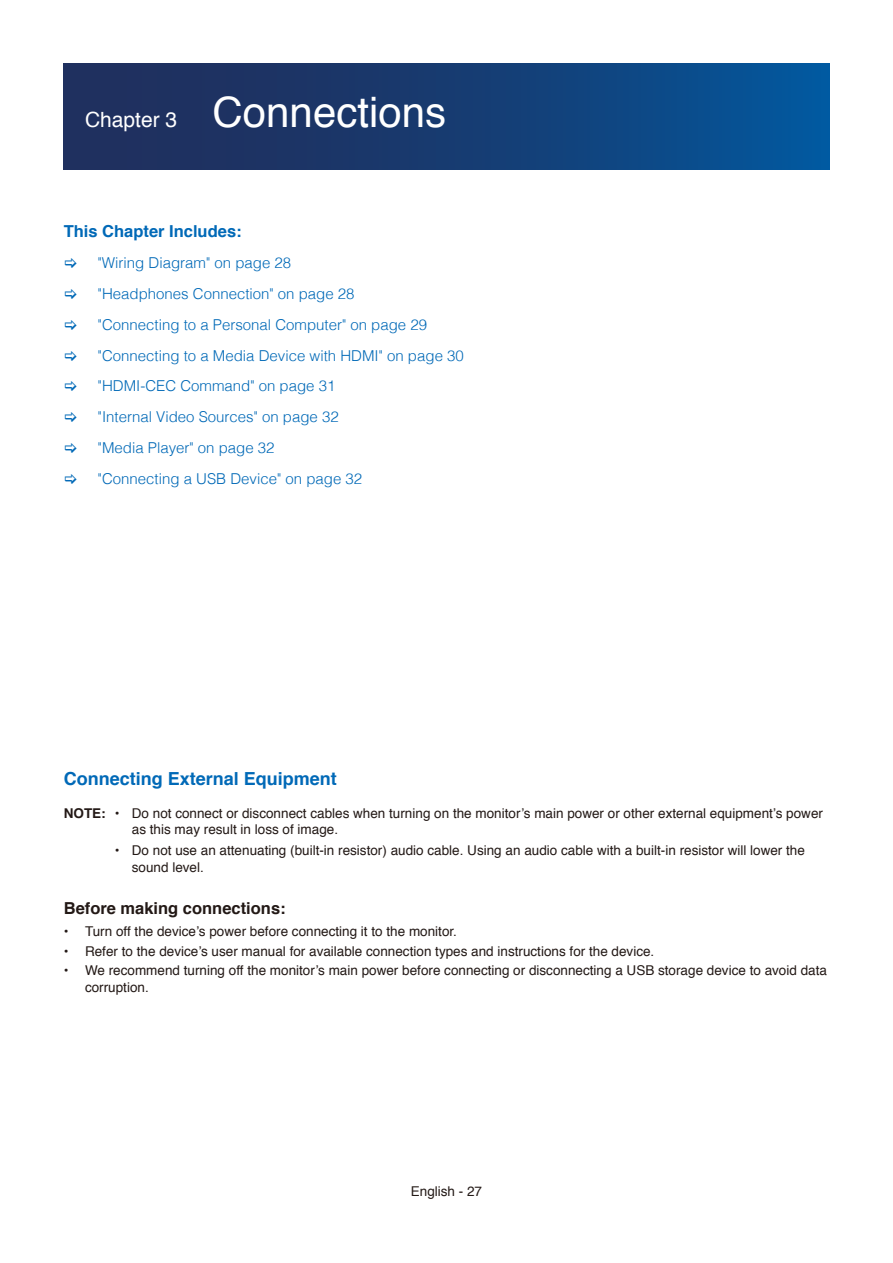
<style>
.page{position:relative;width:893px;height:1263px;background:#fff}
.page>*{position:absolute;margin:0;border:0;box-sizing:border-box;transform-origin:0 0}
.t1{font:42px "Helvetica";color:#fff}
.t2{font:700 18px "Helvetica";color:#0069b7}
.t3{font:700 16.5px "Helvetica";color:#231916}
.t4{font:700 16.5px "Helvetica";color:#0069b7}
.t5{font:300 15px/30.8px "Helvetica";color:#0069b7}
.t6{font:13.5px/16.2px "Helvetica";color:#231916}
.t7{font:700 13.5px "Helvetica";color:#231916}
.s1{font-size:21px}
</style>
<div class="page">
<div style="left:64px;top:64px;width:765px;height:106px;background:linear-gradient(to right,#242954,#055497)"></div>
<h1 class="t1" style="left:85px;top:80px;width:362px"><span class="s1">Chapter 3</span> Connections</h1>
<p class="t4" style="left:64px;top:218px;width:176px">This Chapter Includes:</p>
<p class="t5" style="left:98px;top:247px;width:368px">"Wiring Diagram" on page 28<br>"Headphones Connection" on page 28<br>"Connecting to a Personal Computer" on page 29 "Connecting to a Media Device with HDMI" on page 30 "HDMI-CEC Command" on page 31<br>"Internal Video Sources" on page 32<br>"Media Player" on page 32<br>"Connecting a USB Device" on page 32</p>
<h2 class="t2" style="left:64px;top:764px;width:275px">Connecting External Equipment</h2>
<p class="t7" style="left:64px;top:802px;width:10px">NOTE</p>
<p class="t6" style="left:132px;top:805px;width:693px;text-indent:-17px">• Do not connect or disconnect cables when turning on the monitor’s main power or other external equipment’s power as this may result in loss of image.</p>
<p class="t6" style="left:132px;top:843px;width:675px;text-indent:-17px">• Do not use an attenuating (built-in resistor) audio cable. Using an audio cable with a built-in resistor will lower the sound level.</p>
<p class="t3" style="left:64px;top:894px;width:220px">Before making connections:</p>
<p class="t6" style="left:64px;top:924px;width:395px">• Turn off the device’s power before connecting it to the monitor.</p>
<p class="t6" style="left:64px;top:943px;width:592px">• Refer to the device’s user manual for available connection types and instructions for the device.</p>
<p class="t6" style="left:85px;top:963px;width:743px;text-indent:-21px">• We recommend turning off the monitor’s main power before connecting or disconnecting a USB storage device to avoid data corruption.</p>
<p class="t6" style="left:411px;top:1183px;width:73px">English - 27</p>
</div>
